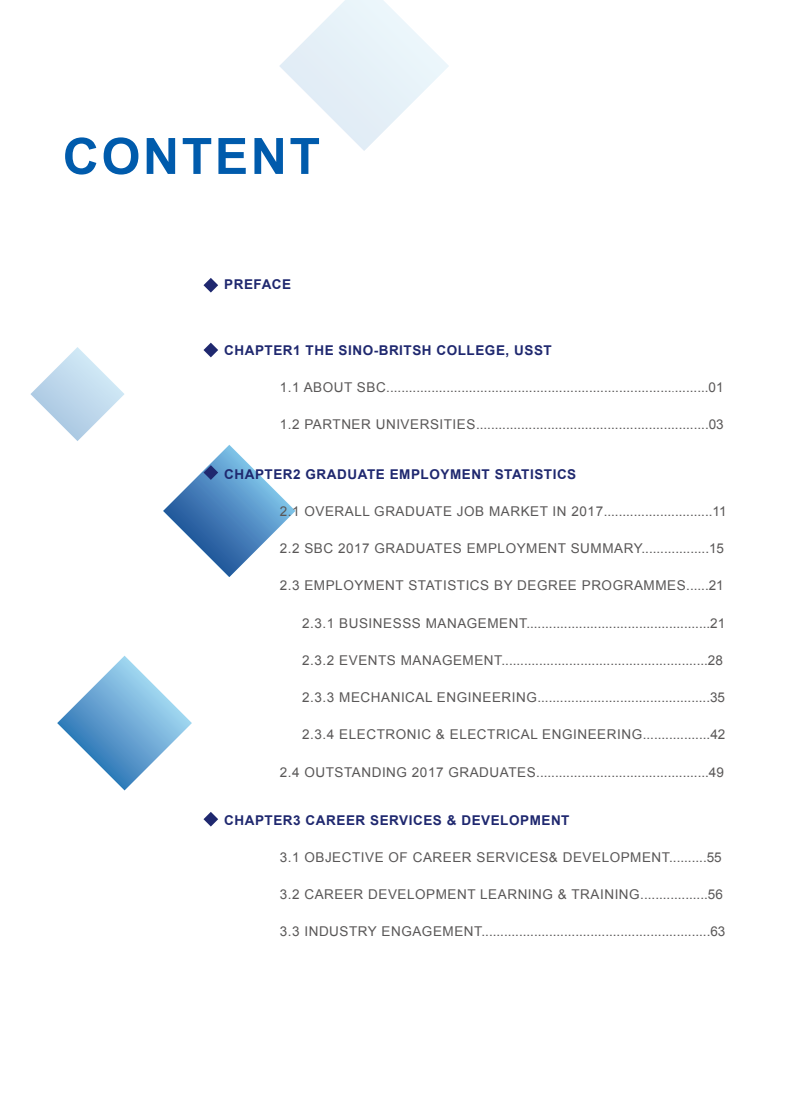
<style>
.page{position:relative;width:808px;height:1106px;background:#fff}
.page>*{position:absolute;margin:0;border:0;box-sizing:border-box;transform-origin:0 0}
.t1{font:700 50.1px "Arial";letter-spacing:.05em;color:#005bac}
.t2{font:13.5px "Arial";letter-spacing:.04em;color:#595757}
.t3{font:700 13.5px "Arial";letter-spacing:.04em;color:#1f286f}
.s1{font-family:"Adobe Song Std";font-weight:300}
</style>
<div class="page">
<svg style="left:30px;top:347px;width:94px;height:94px"></svg>
<svg style="left:279px;top:0;width:170px;height:151px"></svg>
<svg style="left:57px;top:656px;width:135px;height:134px"></svg>
<svg style="left:203px;top:278px;width:15px;height:14px"></svg>
<svg style="left:203px;top:343px;width:15px;height:14px"></svg>
<svg style="left:163px;top:445px;width:132px;height:132px"></svg>
<svg style="left:203px;top:812px;width:15px;height:14px"></svg>
<h1 class="t1" style="left:63px;top:123px;width:259px">CONTENT</h1>
<p class="t3" style="left:224px;top:275px;width:68px">PREFACE</p>
<p class="t3" style="left:224px;top:341px;width:329px">CHAPTER1 THE SINO-BRITSH COLLEGE, USST</p>
<p class="t2" style="left:280px;top:378px;width:445px">1.1 ABOUT SBC............................................................................<span class="s1">.</span>.........01</p>
<p class="t2" style="left:280px;top:415px;width:445px">1.2 PARTNER UNIVERSITIES..............................................................03</p>
<p class="t3" style="left:224px;top:465px;width:354px">CHAPTER2 GRADUATE EMPLOYMENT STATISTICS</p>
<p class="t2" style="left:280px;top:502px;width:448px">2.1 OVERALL GRADUATE JOB MARKET IN 2017.............................11</p>
<p class="t2" style="left:280px;top:539px;width:446px">2.2 SBC 2017 GRADUATES EMPLOYMENT SUMMARY..................15</p>
<p class="t2" style="left:280px;top:577px;width:445px">2.3 EMPLOYMENT STATISTICS BY DEGREE PROGRAMMES......21</p>
<p class="t2" style="left:302px;top:614px;width:425px">2.3.1 BUSINESSS MANAGEMENT.................................................21</p>
<p class="t2" style="left:302px;top:651px;width:422px">2.3.2 EVENTS MANAGEMENT.......................................................28</p>
<p class="t2" style="left:302px;top:688px;width:424px">2.3.3 MECHANICAL ENGINEERING..............................................35</p>
<p class="t2" style="left:302px;top:725px;width:425px">2.3.4 ELECTRONIC &amp; ELECTRICAL ENGINEERING..................42</p>
<p class="t2" style="left:280px;top:763px;width:446px">2.4 OUTSTANDING 2017 GRADUATES..............................................49</p>
<p class="t3" style="left:224px;top:810px;width:347px">CHAPTER3 CAREER SERVICES &amp; DEVELOPMENT</p>
<p class="t2" style="left:280px;top:848px;width:443px">3.1 OBJECTIVE OF CAREER SERVICES&amp; DEVELOPMENT..........55</p>
<p class="t2" style="left:280px;top:885px;width:445px">3.2 CAREER DEVELOPMENT LEARNING &amp; TRAINING..................56</p>
<p class="t2" style="left:280px;top:922px;width:447px">3.3 INDUSTRY ENGAGEMENT.............................................................63</p>
</div>
